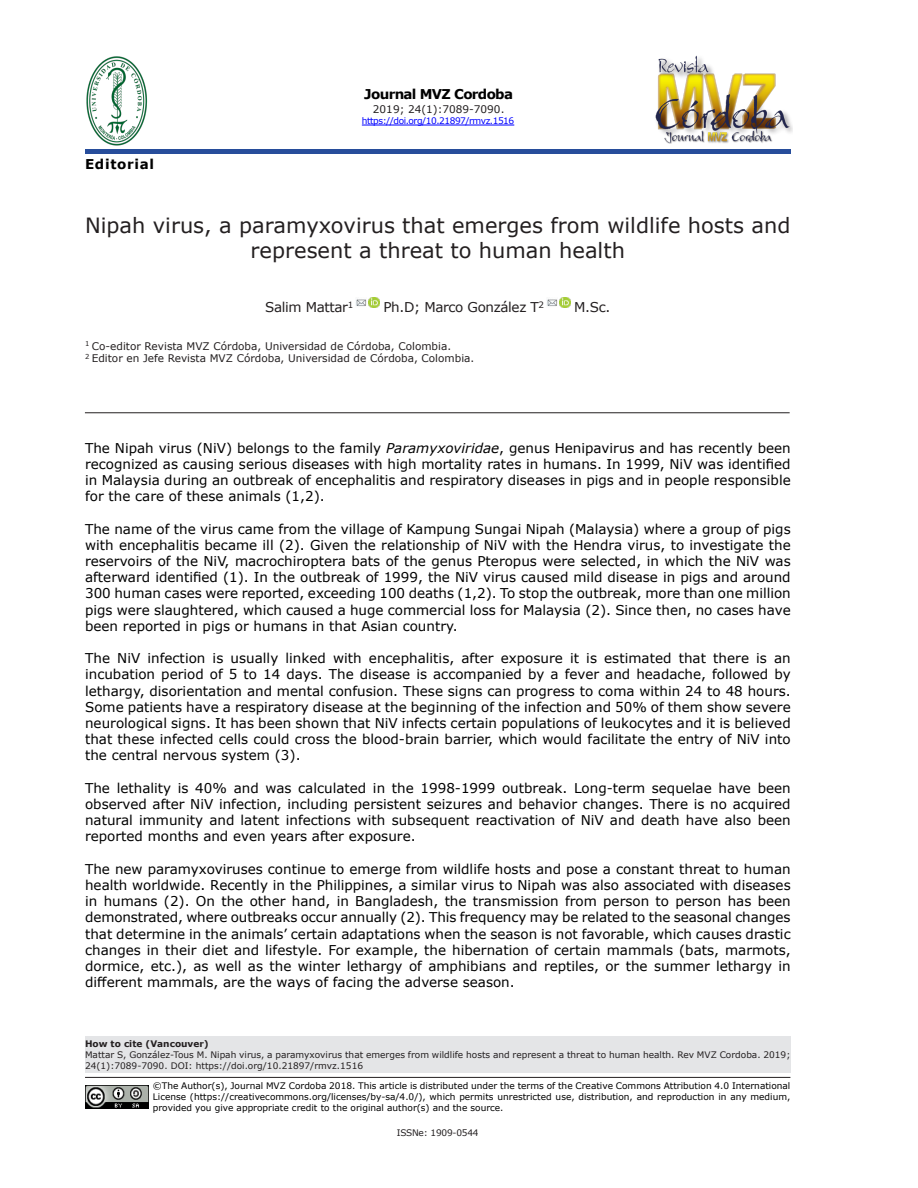
<style>
.page{position:relative;width:918px;height:1188px;background:#fff}
.page>*{position:absolute;margin:0;border:0;box-sizing:border-box;transform-origin:0 0}
.T1{font:21px/25.2px "Verdana";color:#231f20;text-align:center}
.t1{font:13.5px/16.2px "Verdana";color:#000;text-align:justify}
.Autores{font:13.5px "Verdana";letter-spacing:-.025em;color:#231f20}
.t2{font:700 13.5px "Verdana";letter-spacing:-.05em;color:#000}
.t3{font:700 13.5px "Verdana";letter-spacing:.05em;color:#000}
.Filiación{font:10.5px "Verdana";color:#231f20}
.t4{font:9px/10.8px "Verdana";color:#000;text-align:justify}
.t5{font:9px/10.8px "Verdana";color:#231f20}
.t6{font:9px "Verdana";letter-spacing:-.05em;color:#00f}
.t7{font:700 9px "Verdana";color:#231f20}
.t8{font:9px "Verdana";letter-spacing:-.025em;color:#231f20}
.s1{font-style:italic}
</style>
<div class="page">
<hr style="left:85px;top:149px;width:705px;height:4px;background:#274d9b">
<img style="left:85px;top:1086px;width:63px;height:22px">
<hr style="left:85px;top:1077px;width:705px;height:1px;background:#231f20">
<div style="left:85px;top:1036px;width:705px;height:37px;background:#e4e5e7"></div>
<img style="left:86px;top:56px;width:62px;height:89px">
<hr style="left:362px;top:125px;width:152px;height:1px;background:#00f">
<img style="left:655px;top:56px;width:137px;height:88px">
<svg style="left:356px;top:297px;width:23px;height:11px"></svg>
<svg style="left:547px;top:297px;width:23px;height:11px"></svg>
<hr style="left:85px;top:413px;width:705px;height:1px;background:#231f20">
<p class="t2" style="left:364px;top:85px;width:150px">Journal MVZ Cordoba</p>
<p class="Filiación" style="left:373px;top:102px;width:133px">2019; 24(1):7089-7090.</p>
<p class="t3" style="left:85px;top:155px;width:71px">Editorial</p>
<p class="t6" style="left:362px;top:115px;width:154px">https://doi.org/10.21897/rmvz.1516</p>
<p class="T1" style="left:85px;top:212px;width:707px">Nipah virus, a paramyxovirus that emerges from wildlife hosts and represent a threat to human health</p>
<p class="Autores" style="left:265px;top:298px;width:90px">Salim Mattar<sup>1</sup></p>
<p class="Autores" style="left:383px;top:298px;width:162px">Ph.D; Marco González T<sup>2</sup></p>
<p class="Autores" style="left:574px;top:298px;width:38px">M.Sc.</p>
<p class="Filiación" style="left:85px;top:339px;width:368px"><sup>1</sup> Co-editor Revista MVZ Córdoba, Universidad de Córdoba, Colombia.</p>
<p class="Filiación" style="left:85px;top:351px;width:391px"><sup>2</sup> Editor en Jefe Revista MVZ Córdoba, Universidad de Córdoba, Colombia.</p>
<p class="t1" style="left:85px;top:439px;width:707px">The Nipah virus (NiV) belongs to the family <span class="s1">Paramyxoviridae</span>, genus Henipavirus and has recently been recognized as causing serious diseases with high mortality rates in humans. In 1999, NiV was identified in Malaysia during an outbreak of encephalitis and respiratory diseases in pigs and in people responsible for the care of these animals (1,2).</p>
<p class="t1" style="left:85px;top:520px;width:707px">The name of the virus came from the village of Kampung Sungai Nipah (Malaysia) where a group of pigs with encephalitis became ill (2). Given the relationship of NiV with the Hendra virus, to investigate the reservoirs of the NiV, macrochiroptera bats of the genus Pteropus were selected, in which the NiV was afterward identified (1). In the outbreak of 1999, the NiV virus caused mild disease in pigs and around 300 human cases were reported, exceeding 100 deaths (1,2). To stop the outbreak, more than one million pigs were slaughtered, which caused a huge commercial loss for Malaysia (2). Since then, no cases have been reported in pigs or humans in that Asian country.</p>
<p class="t1" style="left:85px;top:650px;width:707px">The NiV infection is usually linked with encephalitis, after exposure it is estimated that there is an incubation period of 5 to 14 days. The disease is accompanied by a fever and headache, followed by lethargy, disorientation and mental confusion. These signs can progress to coma within 24 to 48 hours.<br>Some patients have a respiratory disease at the beginning of the infection and 50% of them show severe neurological signs. It has been shown that NiV infects certain populations of leukocytes and it is believed that these infected cells could cross the blood-brain barrier, which would facilitate the entry of NiV into the central nervous system (3).</p>
<p class="t1" style="left:85px;top:780px;width:707px">The lethality is 40% and was calculated in the 1998-1999 outbreak. Long-term sequelae have been observed after NiV infection, including persistent seizures and behavior changes. There is no acquired natural immunity and latent infections with subsequent reactivation of NiV and death have also been reported months and even years after exposure.</p>
<p class="t1" style="left:85px;top:861px;width:707px">The new paramyxoviruses continue to emerge from wildlife hosts and pose a constant threat to human health worldwide. Recently in the Philippines, a similar virus to Nipah was also associated with diseases in humans (2). On the other hand, in Bangladesh, the transmission from person to person has been demonstrated, where outbreaks occur annually (2). This frequency may be related to the seasonal changes that determine in the animals’ certain adaptations when the season is not favorable, which causes drastic changes in their diet and lifestyle. For example, the hibernation of certain mammals (bats, marmots, dormice, etc.), as well as the winter lethargy of amphibians and reptiles, or the summer lethargy in different mammals, are the ways of facing the adverse season.</p>
<p class="t7" style="left:85px;top:1037px;width:125px">How to cite (Vancouver)</p>
<p class="t5" style="left:85px;top:1049px;width:707px">Mattar S, González-Tous M. Nipah virus, a paramyxovirus that emerges from wildlife hosts and represent a threat to human health. Rev MVZ Cordoba. 2019;<br>24(1):7089-7090. DOI: https://doi.org/10.21897/rmvz.1516</p>
<p class="t4" style="left:153px;top:1080px;width:639px">©The Author(s), Journal MVZ Cordoba 2018. This article is distributed under the terms of the Creative Commons Attribution 4.0 International License (https://creativecommons.org/licenses/by-sa/4.0/), which permits unrestricted use, distribution, and reproduction in any medium, provided you give appropriate credit to the original author(s) and the source.</p>
<p class="t8" style="left:397px;top:1127px;width:83px">ISSNe: 1909-0544</p>
</div>
